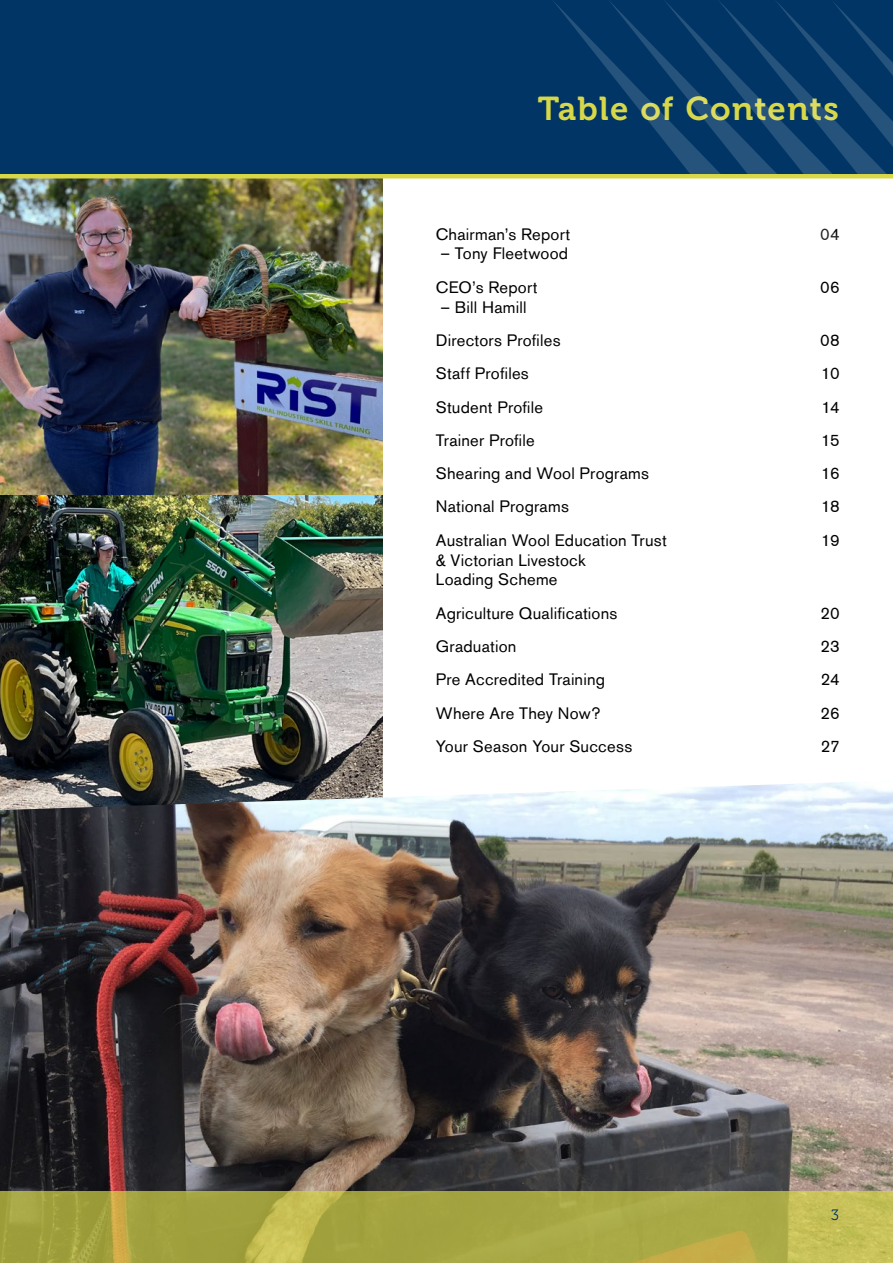
<style>
.page{position:relative;width:893px;height:1263px;background:#fff}
.page>*{position:absolute;margin:0;border:0;box-sizing:border-box;transform-origin:0 0}
.t1{font:33px "Museo 700";letter-spacing:.04em;color:#d7d748}
.t2{font:16.5px/33.3px "Akzidenz Grotesk BE";letter-spacing:.015em;color:#000}
.t3{font:15px "Museo 300";color:#003565}
</style>
<div class="page">
<img style="left:0;top:178px;width:383px;height:602px">
<img style="left:1px;top:780px;width:892px;height:411px">
<svg style="left:1px;top:1191px;width:892px;height:72px;background:#acaa45"></svg>
<div style="left:0;top:0;width:893px;height:174px;background:#003565"></div>
<svg style="left:847px;top:16px;width:46px;height:163px"></svg>
<svg style="left:794px;top:2px;width:53px;height:177px"></svg>
<svg style="left:551px;top:1px;width:243px;height:178px"></svg>
<hr style="left:0;top:174px;width:893px;height:4px;background:#d7d748">
<svg style="left:0;top:780px;width:1px;height:483px"></svg>
<h1 class="t1" style="left:538px;top:90px;width:303px">Table of Contents</h1>
<p class="t2" style="left:436px;top:217px;width:136px">Chairman’s Report</p>
<p class="t2" style="left:820px;top:217px;width:21px">04</p>
<p class="t2" style="left:436px;top:237px;width:134px">– Tony Fleetwood<br>CEO’s Report</p>
<p class="t2" style="left:820px;top:270px;width:21px">06</p>
<p class="t2" style="left:436px;top:290px;width:126px">– Bill Hamill<br>Directors Profiles</p>
<p class="t2" style="left:820px;top:323px;width:21px">08</p>
<p class="t2" style="left:436px;top:357px;width:94px">Staff Profiles</p>
<p class="t2" style="left:821px;top:357px;width:20px">10</p>
<p class="t2" style="left:436px;top:390px;width:109px">Student Profile</p>
<p class="t2" style="left:821px;top:390px;width:20px">14</p>
<p class="t2" style="left:436px;top:423px;width:100px">Trainer Profile</p>
<p class="t2" style="left:821px;top:423px;width:20px">15</p>
<p class="t2" style="left:436px;top:457px;width:215px">Shearing and Wool Programs</p>
<p class="t2" style="left:821px;top:457px;width:20px">16</p>
<p class="t2" style="left:436px;top:490px;width:135px">National Programs</p>
<p class="t2" style="left:821px;top:490px;width:20px">18</p>
<p class="t2" style="left:436px;top:523px;width:232px">Australian Wool Education Trust</p>
<p class="t2" style="left:821px;top:523px;width:20px">19</p>
<p class="t2" style="left:436px;top:550px;width:151px;line-height:19.8px">&amp; Victorian Livestock<br>Loading Scheme</p>
<p class="t2" style="left:436px;top:596px;width:183px">Agriculture Qualifications</p>
<p class="t2" style="left:820px;top:596px;width:21px">20</p>
<p class="t2" style="left:436px;top:629px;width:82px">Graduation</p>
<p class="t2" style="left:820px;top:629px;width:21px">23</p>
<p class="t2" style="left:436px;top:663px;width:171px">Pre Accredited Training</p>
<p class="t2" style="left:821px;top:663px;width:20px">24</p>
<p class="t2" style="left:436px;top:696px;width:166px">Where Are They Now?</p>
<p class="t2" style="left:820px;top:696px;width:21px">26</p>
<p class="t2" style="left:436px;top:729px;width:198px">Your Season Your Success</p>
<p class="t2" style="left:821px;top:729px;width:20px">27</p>
<p class="t3" style="left:831px;top:1207px;width:9px">3</p>
</div>
